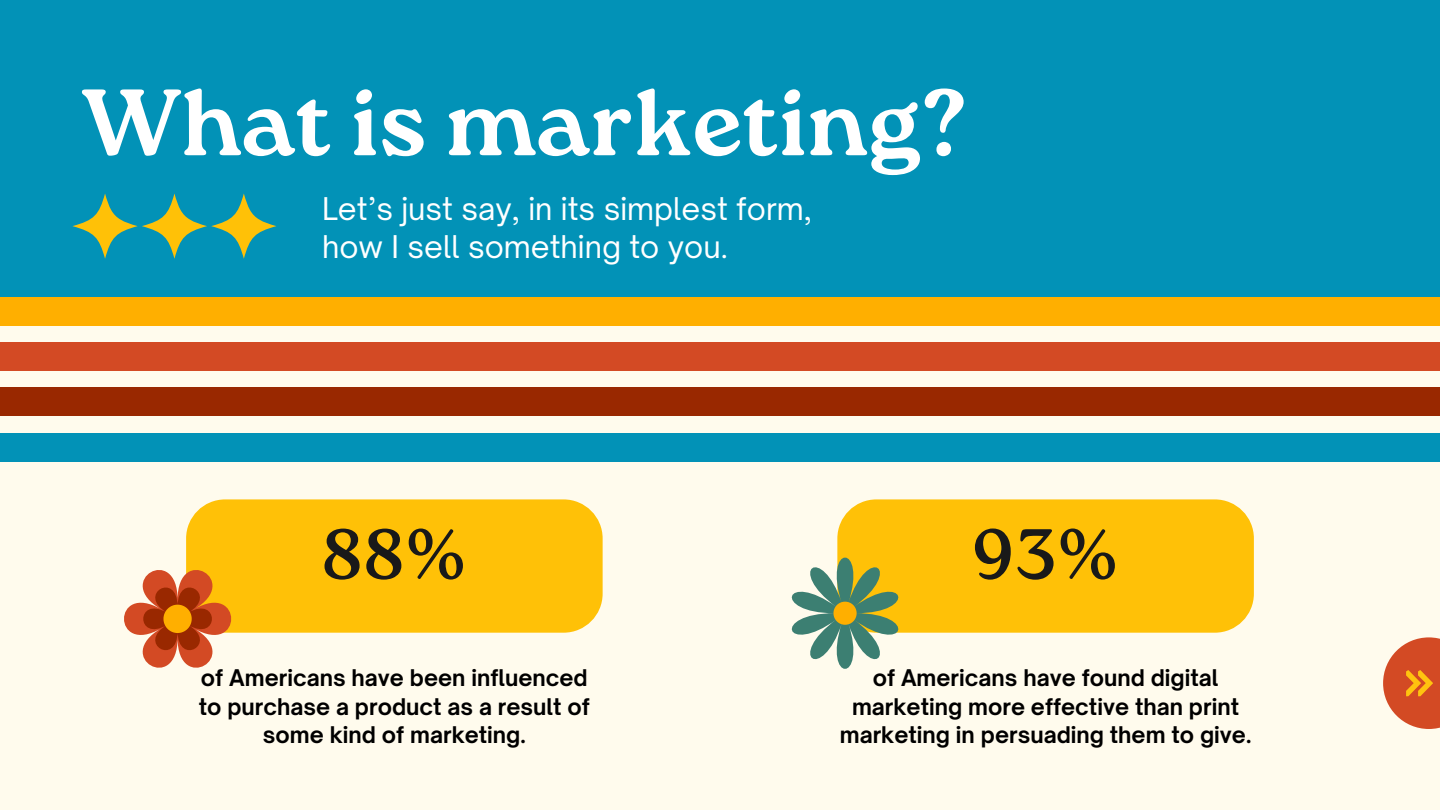
<style>
.page{position:relative;width:1440px;height:810px;background:#fffbed}
.page>*{position:absolute;margin:0;border:0;box-sizing:border-box;transform-origin:0 0}
.t1{font:700 94px "Roca One";color:#fff}
.t2{font:71px "Roca One";color:#191919}
.t3{font:30px "Open Sauce One";color:#fff}
.t4{font:700 22px/28.5px "Open Sauce One";color:#000;text-align:center}
</style>
<div class="page">
<div style="left:186px;top:499px;width:417px;height:134px;background:#ffc107;border-radius:39px"></div>
<div style="left:837px;top:499px;width:417px;height:134px;background:#ffc107;border-radius:39px"></div>
<div style="left:0;top:0;width:1440px;height:307px;background:#0292b7"></div>
<div style="left:0;top:433px;width:549px;height:28px;background:#0292b7"></div>
<div style="left:0;top:388px;width:549px;height:28px;background:#992800"></div>
<div style="left:0;top:342px;width:549px;height:29px;background:#d34a24"></div>
<div style="left:0;top:297px;width:549px;height:28px;background:#ffaf00"></div>
<div style="left:533px;top:433px;width:565px;height:28px;background:#0292b7"></div>
<div style="left:533px;top:388px;width:565px;height:28px;background:#992800"></div>
<div style="left:533px;top:342px;width:565px;height:29px;background:#d34a24"></div>
<div style="left:533px;top:297px;width:565px;height:28px;background:#ffaf00"></div>
<div style="left:1079px;top:433px;width:361px;height:28px;background:#0292b7"></div>
<div style="left:1079px;top:388px;width:361px;height:28px;background:#992800"></div>
<div style="left:1079px;top:342px;width:361px;height:29px;background:#d34a24"></div>
<div style="left:1079px;top:297px;width:361px;height:28px;background:#ffaf00"></div>
<svg style="left:124px;top:542px;width:120px;height:126px"></svg>
<svg style="left:791px;top:542px;width:129px;height:127px"></svg>
<svg style="left:1383px;top:637px;width:57px;height:92px;fill:#d34a24"></svg>
<svg style="left:1406px;top:670px;width:27px;height:26px"></svg>
<svg style="left:72px;top:194px;width:204px;height:65px"></svg>
<p class="t1" style="left:81px;top:68px;width:888px">What is marketing?</p>
<p class="t3" style="left:322px;top:190px;width:491px">Let’s just say, in its simplest form,</p>
<p class="t3" style="left:322px;top:228px;width:407px">how I sell something to you.</p>
<p class="t2" style="left:321px;top:513px;width:148px">88%</p>
<p class="t2" style="left:972px;top:513px;width:149px">93%</p>
<p class="t4" style="left:201px;top:663px;width:388px">of Americans have been influenced</p>
<p class="t4" style="left:199px;top:692px;width:393px">to purchase a product as a result of</p>
<p class="t4" style="left:263px;top:720px;width:264px">some kind of marketing.</p>
<p class="t4" style="left:840px;top:663px;width:413px">of Americans have found digital marketing more effective than print marketing in persuading them to give.</p>
</div>
